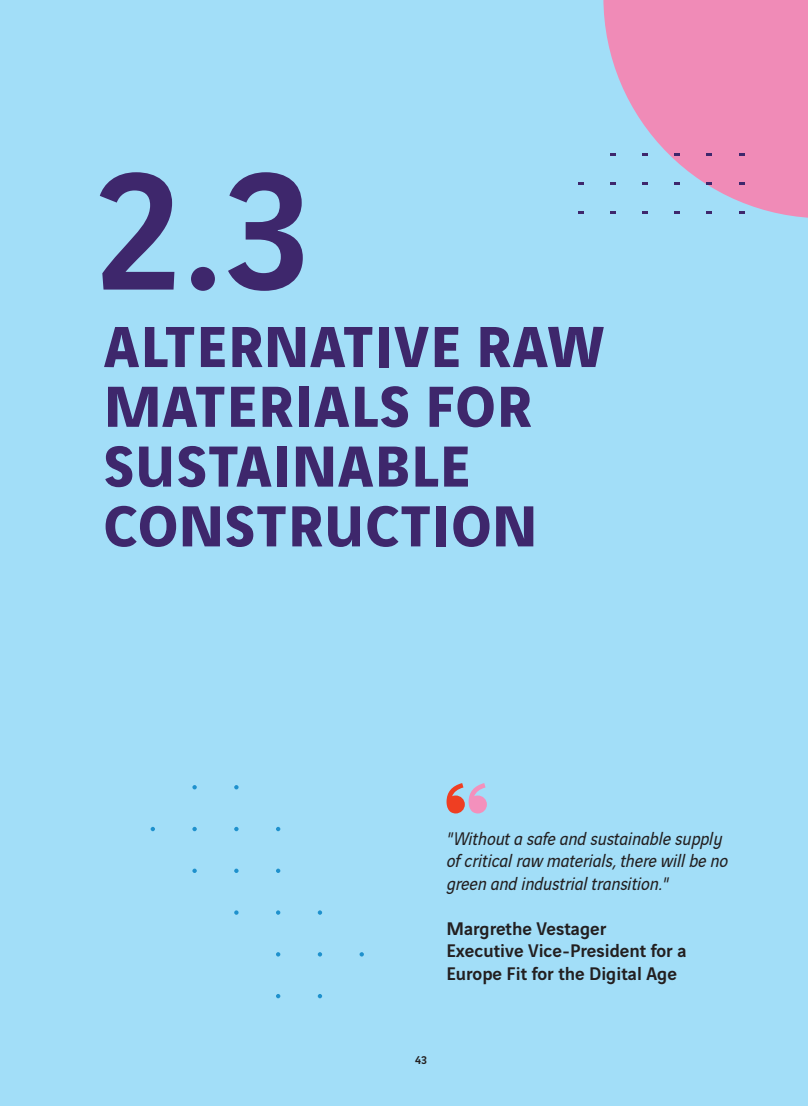
<style>
.page{position:relative;width:808px;height:1106px;background:#a2def8}
.page>*{position:absolute;margin:0;border:0;box-sizing:border-box;transform-origin:0 0}
.Titre_de_partie{font:500 178.5px "Vinci Sans";color:#3e276c}
.Titre_de_partie-2{font:700 61.65px/59.7px "Vinci Sans";letter-spacing:.02em;color:#3e276c}
.Citation{font:italic 19.5px/22.5px "Vinci Sans";color:#231f20}
.Citation-2{font:500 19.5px/22.5px "Vinci Sans";color:#231f20}
.t1{font:500 12px "Vinci Sans";color:#231f20}
</style>
<div class="page">
<svg style="left:151px;top:826px;width:4px;height:5px"></svg>
<svg style="left:192px;top:785px;width:5px;height:4px"></svg>
<svg style="left:192px;top:826px;width:5px;height:5px"></svg>
<svg style="left:192px;top:868px;width:5px;height:5px"></svg>
<svg style="left:234px;top:785px;width:5px;height:4px"></svg>
<svg style="left:234px;top:826px;width:5px;height:5px"></svg>
<svg style="left:234px;top:868px;width:5px;height:5px"></svg>
<svg style="left:234px;top:910px;width:5px;height:4px"></svg>
<svg style="left:276px;top:826px;width:4px;height:5px"></svg>
<svg style="left:276px;top:868px;width:4px;height:5px"></svg>
<svg style="left:276px;top:910px;width:4px;height:4px"></svg>
<svg style="left:276px;top:952px;width:4px;height:4px"></svg>
<svg style="left:318px;top:910px;width:4px;height:4px"></svg>
<svg style="left:318px;top:952px;width:4px;height:4px"></svg>
<svg style="left:360px;top:952px;width:4px;height:4px"></svg>
<svg style="left:276px;top:994px;width:4px;height:4px"></svg>
<svg style="left:318px;top:994px;width:4px;height:4px"></svg>
<svg style="left:446px;top:783px;width:41px;height:30px"></svg>
<svg style="left:603px;top:0;width:205px;height:218px;fill:#f08bb7"></svg>
<svg style="left:739px;top:153px;width:5px;height:3px"></svg>
<svg style="left:739px;top:182px;width:5px;height:3px"></svg>
<svg style="left:739px;top:211px;width:5px;height:3px"></svg>
<svg style="left:707px;top:153px;width:5px;height:3px"></svg>
<svg style="left:707px;top:182px;width:5px;height:3px"></svg>
<svg style="left:707px;top:211px;width:5px;height:3px"></svg>
<svg style="left:675px;top:153px;width:5px;height:3px"></svg>
<svg style="left:675px;top:182px;width:5px;height:3px"></svg>
<svg style="left:675px;top:211px;width:5px;height:3px"></svg>
<svg style="left:643px;top:153px;width:5px;height:3px"></svg>
<svg style="left:643px;top:182px;width:5px;height:3px"></svg>
<svg style="left:643px;top:211px;width:5px;height:3px"></svg>
<svg style="left:610px;top:153px;width:6px;height:3px"></svg>
<svg style="left:610px;top:182px;width:6px;height:3px"></svg>
<svg style="left:610px;top:211px;width:6px;height:3px"></svg>
<svg style="left:578px;top:182px;width:6px;height:3px"></svg>
<svg style="left:578px;top:211px;width:6px;height:3px"></svg>
<p class="Titre_de_partie" style="left:94px;top:93px;width:220px">2.3</p>
<p class="Titre_de_partie-2" style="left:104px;top:311px;width:502px">ALTERNATIVE RAW<br>MATERIALS FOR<br>SUSTAINABLE<br>CONSTRUCTION</p>
<p class="Citation" style="left:446px;top:825px;width:283px">"Without a safe and sustainable supply of critical raw materials, there will be no green and industrial transition."</p>
<p class="Citation-2" style="left:446px;top:915px;width:161px">Margrethe Vestager</p>
<p class="Citation-2" style="left:446px;top:937px;width:241px">Executive Vice-President for a<br>Europe Fit for the Digital Age</p>
<p class="t1" style="left:415px;top:1051px;width:13px">43</p>
</div>
